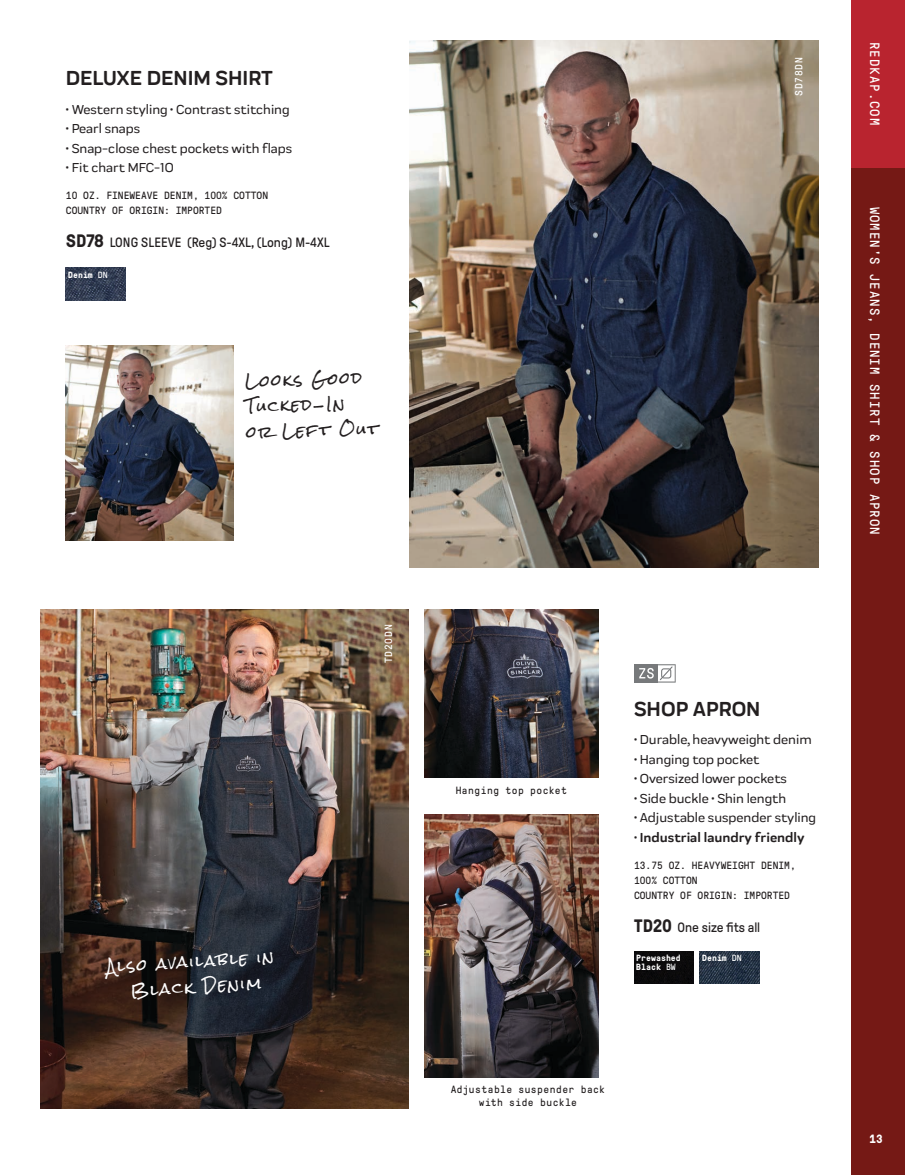
<style>
.page{position:relative;width:905px;height:1175px;background:#fff}
.page>*{position:absolute;margin:0;border:0;box-sizing:border-box;transform-origin:0 0}
.t1{font:700 21px "Praktika Rnd";color:#231f20}
.t2{font:15px/25.5px "Rock Salt";color:#231f20}
.t3{font:15px "Rock Salt";color:#fff}
.t4{font:500 13.5px "Praktika Rnd";color:#231f20}
.t5{font:13.5px "GT Pressura";color:#231f20}
.t6{font:13.5px "GT Pressura Mono";letter-spacing:.075em;color:#fff}
.t7{font:700 13.5px "Praktika Rnd";color:#231f20}
.t8{font:700 12px "GT Pressura Mono";color:#fff}
.t9{font:10.5px/15px "GT Pressura Mono";color:#231f20}
.t10{font:10.5px/12.6px "GT Pressura Mono";letter-spacing:.045em;color:#231f20;text-align:center}
.t11{font:10.5px "GT Pressura Mono";letter-spacing:.05em;color:#231f20}
.t12{font:10.5px "GT Pressura Mono";letter-spacing:.075em;color:#fff}
.t13{font:700 9px "GT Pressura Mono";color:#fff}
.s1{font-weight:700;font-size:18px}
.s2{font-weight:400}
.s3{font-weight:500}
</style>
<div class="page">
<div style="left:851px;top:0;width:53px;height:1174px;background:#751915"></div>
<div style="left:851px;top:0;width:53px;height:167px;background:#b9242f"></div>
<img style="left:66px;top:268px;width:60px;height:32px">
<img style="left:66px;top:345px;width:167px;height:195px">
<img style="left:409px;top:40px;width:409px;height:527px">
<img style="left:40px;top:609px;width:368px;height:499px">
<img style="left:424px;top:814px;width:174px;height:263px">
<img style="left:424px;top:609px;width:174px;height:169px">
<svg style="left:634px;top:664px;width:41px;height:18px"></svg>
<img style="left:699px;top:951px;width:60px;height:32px">
<div style="left:634px;top:951px;width:59px;height:32px;background:#0b0a0c"></div>
<h1 class="t1" style="left:66px;top:62px;width:209px">DELUXE DENIM SHIRT</h1>
<p class="t4" style="left:66px;top:99px;width:225px">• Western styling • Contrast stitching</p>
<p class="t4" style="left:66px;top:119px;width:76px">• Pearl snaps</p>
<p class="t4" style="left:66px;top:138px;width:228px">• Snap-close chest pockets with flaps</p>
<p class="t4" style="left:66px;top:158px;width:109px">• Fit chart MFC-10</p>
<p class="t9" style="left:66px;top:188px;width:204px">10 OZ. FINEWEAVE DENIM, 100% COTTON<br>COUNTRY OF ORIGIN: IMPORTED</p>
<p class="t5" style="left:66px;top:236px;width:265px"><span class="s1">SD78</span> LONG SLEEVE (Reg) S-4XL, (Long) M-4XL</p>
<p class="t13" style="left:68px;top:268px;width:41px">Denim <span class="s2">DN</span></p>
<p class="t2" style="left:244px;top:369px;width:133px;rotate:-2deg">Looks Good<br>Tucked-In<br>or Left Out</p>
<p class="t12" style="left:383px;top:663px;width:40px;rotate:-90deg">TD20DN</p>
<p class="t12" style="left:793px;top:96px;width:40px;rotate:-90deg">SD78DN</p>
<h1 class="t1" style="left:634px;top:692px;width:128px">SHOP APRON</h1>
<p class="t4" style="left:634px;top:729px;width:179px">• Durable, heavyweight denim</p>
<p class="t4" style="left:634px;top:749px;width:127px">• Hanging top pocket</p>
<p class="t4" style="left:634px;top:768px;width:154px">• Oversized lower pockets</p>
<p class="t4" style="left:634px;top:788px;width:154px">• Side buckle • Shin length</p>
<p class="t4" style="left:634px;top:807px;width:183px">• Adjustable suspender styling</p>
<p class="t7" style="left:634px;top:826px;width:172px"><span class="s3">•</span> Industrial laundry friendly</p>
<p class="t9" style="left:634px;top:857px;width:163px">13.75 OZ. HEAVYWEIGHT DENIM,<br>100% COTTON<br>COUNTRY OF ORIGIN: IMPORTED</p>
<p class="t5" style="left:634px;top:920px;width:128px"><span class="s1">TD20</span> One size fits all</p>
<p class="t13" style="left:636px;top:950px;width:46px">Prewashed</p>
<p class="t13" style="left:702px;top:951px;width:41px">Denim <span class="s2">DN</span></p>
<p class="t11" style="left:455px;top:784px;width:113px">Hanging top pocket</p>
<p class="t3" style="left:106px;top:959px;width:169px;rotate:-4deg">Also available in</p>
<p class="t13" style="left:636px;top:960px;width:41px">Black <span class="s2">BW</span></p>
<p class="t3" style="left:130px;top:983px;width:132px;rotate:-4deg">Black Denim</p>
<p class="t10" style="left:450px;top:1083px;width:156px">Adjustable suspender back with side buckle</p>
<p class="t6" style="left:881px;top:42px;width:85px;rotate:90deg">REDKAP.COM</p>
<p class="t6" style="left:881px;top:206px;width:330px;rotate:90deg">WOMEN'S JEANS, DENIM SHIRT &amp; SHOP APRON</p>
<p class="t8" style="left:869px;top:1130px;width:15px">13</p>
</div>
